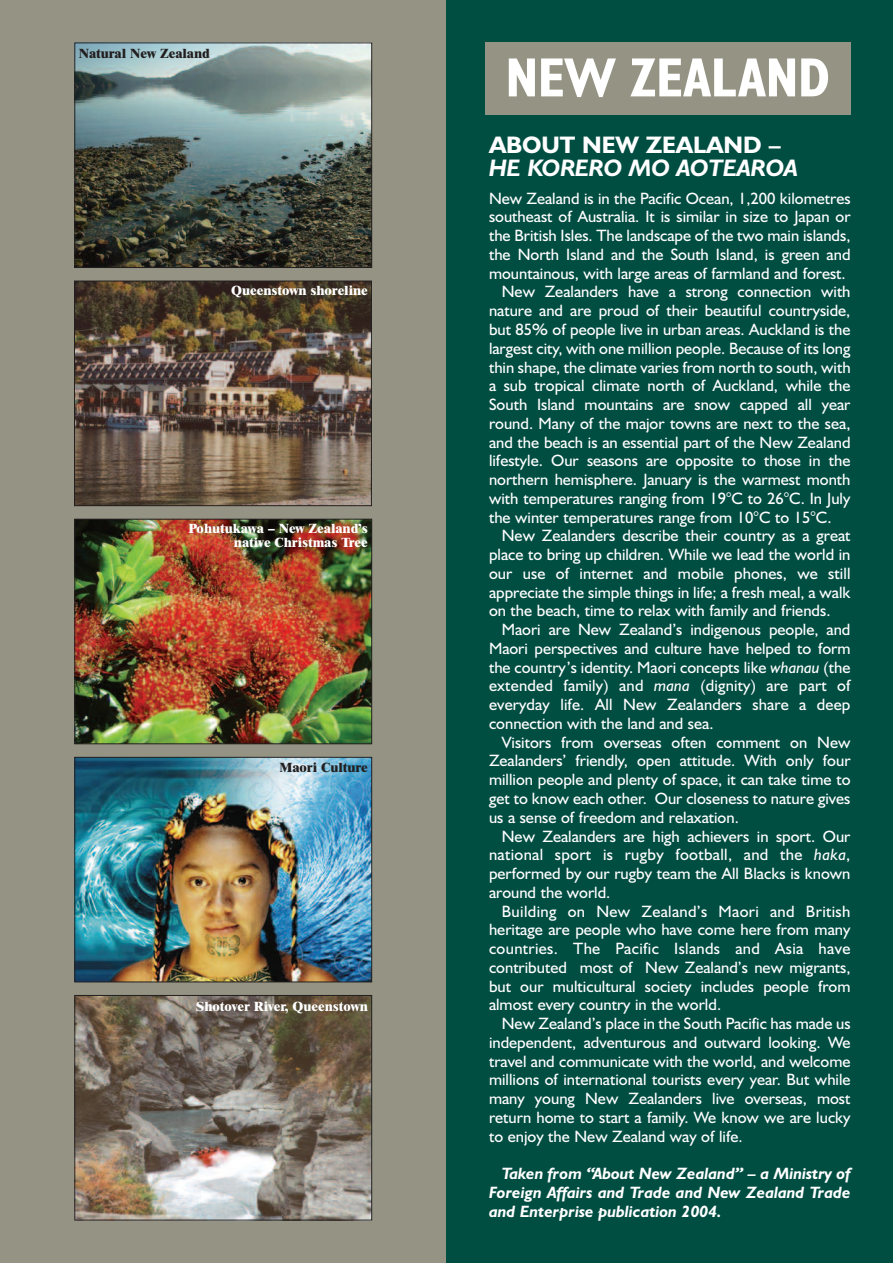
<style>
.page{position:relative;width:893px;height:1263px;background:#fff}
.page>*{position:absolute;margin:0;border:0;box-sizing:border-box;transform-origin:0 0}
.t1{font:700 condensed 55.5px "Humanist 521 BT";color:#fff}
.t2{font:italic 700 24px "Humanist 521 BT";color:#fff}
.t3{font:700 24px "Humanist 521 BT";letter-spacing:-.005em;color:#fff}
.t4{font:16.5px "Humanist 521 BT";color:#fff}
.t5{font:16.5px "Humanist 521 BT";letter-spacing:.02em;color:#fff}
.t6{font:italic 700 16.5px/18.8px "Humanist 521 BT";color:#fff;text-align:justify}
.t7{font:800 13.5px/13.5px "Dutch 801 BT";letter-spacing:-.005em;color:#fff;text-align:right}
.t8{font:800 13.5px "Dutch 801 BT";letter-spacing:-.005em;color:#231f20}
.s1{font-style:italic}
</style>
<div class="page">
<div style="left:0;top:0;width:446px;height:1263px;background:#959383"></div>
<div style="left:446px;top:0;width:447px;height:1263px;background:#004d42"></div>
<img style="left:76px;top:45px;width:294px;height:221px">
<div style="left:74px;top:43px;width:298px;height:225px;border:1px solid #231f20"></div>
<img style="left:76px;top:997px;width:294px;height:221px">
<div style="left:74px;top:995px;width:298px;height:225px;border:1px solid #231f20"></div>
<img style="left:76px;top:521px;width:294px;height:221px">
<div style="left:74px;top:519px;width:298px;height:225px;border:1px solid #231f20"></div>
<img style="left:76px;top:759px;width:294px;height:221px">
<div style="left:74px;top:757px;width:298px;height:225px;border:1px solid #231f20"></div>
<img style="left:76px;top:283px;width:294px;height:221px">
<div style="left:74px;top:281px;width:298px;height:225px;border:1px solid #231f20"></div>
<div style="left:485px;top:43px;width:365px;height:72px;background:#959383"></div>
<p class="t8" style="left:79px;top:49px;width:133px">Natural New Zealand</p>
<p class="t7" style="left:231px;top:285px;width:138px">Queenstown shoreline</p>
<p class="t7" style="left:188px;top:523px;width:181px">Pohutukawa – New Zealand’s native Christmas Tree</p>
<p class="t8" style="left:279px;top:762px;width:90px">Maori Culture</p>
<p class="t7" style="left:196px;top:1001px;width:173px">Shotover River, Queenstown</p>
<h1 class="t1" style="left:505px;top:58px;width:326px">NEW ZEALAND</h1>
<h2 class="t3" style="left:489px;top:137px;width:293px">ABOUT NEW ZEALAND –</h2>
<h2 class="t2" style="left:489px;top:160px;width:310px">HE KORERO MO AOTEAROA</h2>
<p class="t4" style="left:489px;top:192px;width:363px">New Zealand is in the Pacific Ocean, 1,200 kilometres</p>
<p class="t4" style="left:489px;top:211px;width:363px">southeast of Australia. It is similar in size to Japan or</p>
<p class="t4" style="left:489px;top:230px;width:363px">the British Isles. The landscape of the two main islands,</p>
<p class="t4" style="left:489px;top:249px;width:363px">the North Island and the South Island, is green and</p>
<p class="t4" style="left:489px;top:267px;width:358px">mountainous, with large areas of farmland and forest.</p>
<p class="t4" style="left:502px;top:286px;width:350px">New Zealanders have a strong connection with</p>
<p class="t4" style="left:489px;top:305px;width:363px">nature and are proud of their beautiful countryside,</p>
<p class="t4" style="left:489px;top:324px;width:363px">but 85% of people live in urban areas. Auckland is the</p>
<p class="t4" style="left:489px;top:342px;width:363px">largest city, with one million people. Because of its long</p>
<p class="t4" style="left:489px;top:361px;width:363px">thin shape, the climate varies from north to south, with</p>
<p class="t4" style="left:489px;top:380px;width:363px">a sub tropical climate north of Auckland, while the</p>
<p class="t4" style="left:489px;top:399px;width:363px">South Island mountains are snow capped all year</p>
<p class="t4" style="left:489px;top:417px;width:363px">round. Many of the major towns are next to the sea,</p>
<p class="t4" style="left:489px;top:436px;width:363px">and the beach is an essential part of the New Zealand</p>
<p class="t4" style="left:489px;top:455px;width:363px">lifestyle. Our seasons are opposite to those in the</p>
<p class="t4" style="left:489px;top:474px;width:363px">northern hemisphere. January is the warmest month</p>
<p class="t4" style="left:489px;top:492px;width:363px">with temperatures ranging from 19°C to 26°C. In July</p>
<p class="t4" style="left:489px;top:511px;width:344px">the winter temperatures range from 10°C to 15°C.</p>
<p class="t4" style="left:502px;top:530px;width:350px">New Zealanders describe their country as a great</p>
<p class="t4" style="left:489px;top:549px;width:363px">place to bring up children. While we lead the world in</p>
<p class="t4" style="left:489px;top:568px;width:363px">our use of internet and mobile phones, we still</p>
<p class="t4" style="left:489px;top:586px;width:363px">appreciate the simple things in life; a fresh meal, a walk</p>
<p class="t4" style="left:489px;top:605px;width:343px">on the beach, time to relax with family and friends.</p>
<p class="t4" style="left:502px;top:624px;width:350px">Maori are New Zealand’s indigenous people, and</p>
<p class="t4" style="left:489px;top:643px;width:363px">Maori perspectives and culture have helped to form</p>
<p class="t4" style="left:489px;top:661px;width:363px">the country’s identity. Maori concepts like <span class="s1">whanau</span> (the</p>
<p class="t4" style="left:489px;top:680px;width:363px">extended family) and <span class="s1">mana</span> (dignity) are part of</p>
<p class="t4" style="left:489px;top:699px;width:363px">everyday life. All New Zealanders share a deep</p>
<p class="t4" style="left:489px;top:718px;width:226px">connection with the land and sea.</p>
<p class="t4" style="left:502px;top:736px;width:350px">Visitors from overseas often comment on New</p>
<p class="t4" style="left:489px;top:755px;width:363px">Zealanders’ friendly, open attitude. With only four</p>
<p class="t4" style="left:489px;top:774px;width:363px">million people and plenty of space, it can take time to</p>
<p class="t4" style="left:489px;top:793px;width:363px">get to know each other. Our closeness to nature gives</p>
<p class="t4" style="left:489px;top:811px;width:251px">us a sense of freedom and relaxation.</p>
<p class="t4" style="left:502px;top:830px;width:350px">New Zealanders are high achievers in sport. Our</p>
<p class="t5" style="left:489px;top:849px;width:363px">national sport is rugby football, and the <span class="s1">haka</span>,</p>
<p class="t4" style="left:489px;top:868px;width:363px">performed by our rugby team the All Blacks is known</p>
<p class="t4" style="left:489px;top:886px;width:123px">around the world.</p>
<p class="t5" style="left:502px;top:905px;width:350px">Building on New Zealand’s Maori and British</p>
<p class="t4" style="left:489px;top:924px;width:363px">heritage are people who have come here from many</p>
<p class="t5" style="left:489px;top:943px;width:363px">countries. The Pacific Islands and Asia have</p>
<p class="t4" style="left:489px;top:961px;width:363px">contributed most of New Zealand’s new migrants,</p>
<p class="t4" style="left:489px;top:980px;width:363px">but our multicultural society includes people from</p>
<p class="t4" style="left:489px;top:999px;width:234px">almost every country in the world.</p>
<p class="t4" style="left:502px;top:1018px;width:350px">New Zealand’s place in the South Pacific has made us</p>
<p class="t4" style="left:489px;top:1036px;width:363px">independent, adventurous and outward looking. We</p>
<p class="t4" style="left:489px;top:1055px;width:363px">travel and communicate with the world, and welcome</p>
<p class="t4" style="left:489px;top:1074px;width:363px">millions of international tourists every year. But while</p>
<p class="t4" style="left:489px;top:1093px;width:363px">many young New Zealanders live overseas, most</p>
<p class="t4" style="left:489px;top:1112px;width:363px">return home to start a family. We know we are lucky</p>
<p class="t4" style="left:489px;top:1130px;width:255px">to enjoy the New Zealand way of life.</p>
<p class="t6" style="left:489px;top:1166px;width:363px;text-indent:13px">Taken from “About New Zealand” – a Ministry of Foreign Affairs and Trade and New Zealand Trade and Enterprise publication 2004.</p>
</div>
